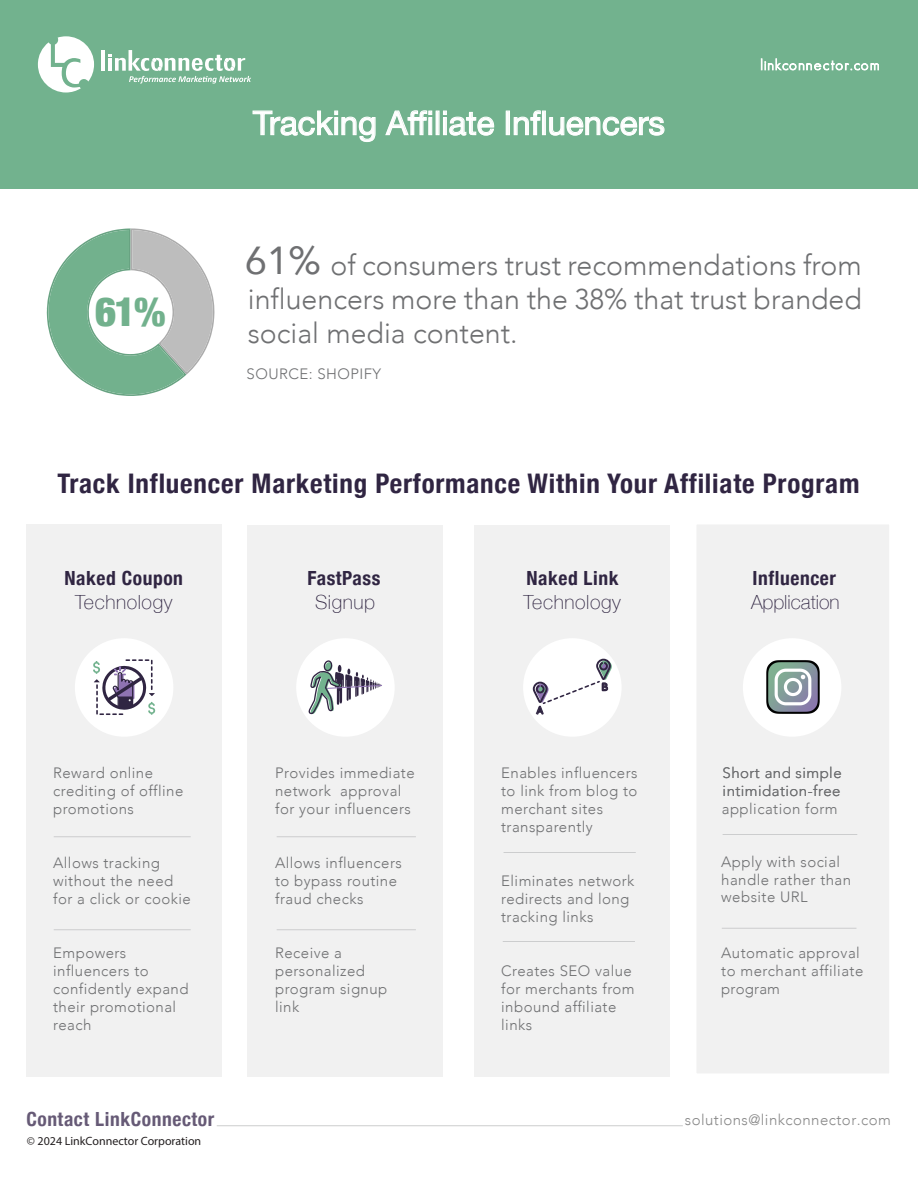
<style>
.page{position:relative;width:918px;height:1188px;background:#fff}
.page>*{position:absolute;margin:0;border:0;box-sizing:border-box;transform-origin:0 0}
.t1{font:900 condensed 40.5px "Helvetica Neue";color:#72b18d}
.t2{font:39px "Avenir";color:#6f7072}
.t3{font:33px "Helvetica Neue";color:#fff}
.t4{font:300 28.5px/34.2px "Avenir";color:#6f7072;text-align:justify}
.t5{font:700 condensed 27px "Helvetica Neue";letter-spacing:.03em;color:#302542}
.t6{font:700 condensed 19.5px "Helvetica Neue";letter-spacing:.03em;color:#302542}
.t7{font:100 19.5px "Helvetica Neue";letter-spacing:.03em;color:#302542}
.t8{font:700 condensed 19.5px "Helvetica Neue";letter-spacing:.03em;color:#665a76}
.t9{font:100 19.5px "Helvetica Neue";color:#302542}
.t10{font:300 15px/18px "Avenir";letter-spacing:.03em;color:#6f7072}
.t11{font:300 15px "Avenir";letter-spacing:.03em;color:#888}
.t12{font:12px "Myriad Pro";color:#231f20}
.t13{font:700 11.25px "Quicksand";color:#302542}
</style>
<div class="page">
<div style="left:0;top:0;width:918px;height:189px;background:#72b28e"></div>
<div style="left:26px;top:525px;width:196px;height:552px;background:#f1f1f1"></div>
<div style="left:248px;top:525px;width:195px;height:552px;background:#f1f1f1"></div>
<div style="left:474px;top:525px;width:196px;height:552px;background:#f1f1f1"></div>
<div style="left:693px;top:521px;width:199px;height:555px;background:#f1f1f1;border:3px solid #fff"></div>
<div style="left:743px;top:638px;width:98px;height:99px;background:#fff;border-radius:50%"></div>
<div style="left:296px;top:638px;width:99px;height:99px;background:#fff;border-radius:50%"></div>
<div style="left:75px;top:638px;width:98px;height:99px;background:#fff;border-radius:50%"></div>
<svg style="left:761px;top:58px;width:118px;height:13px"></svg>
<hr style="left:102px;top:50px;width:3px;height:21px;background:#fff">
<svg style="left:108px;top:50px;width:143px;height:34px"></svg>
<svg style="left:38px;top:36px;width:56px;height:57px"></svg>
<hr style="left:504px;top:852px;width:132px;height:1px;background:#cccdce">
<hr style="left:217px;top:1125px;width:466px;height:1px;background:#cccdce">
<div style="left:523px;top:638px;width:99px;height:99px;background:#fff;border-radius:50%"></div>
<svg style="left:533px;top:659px;width:79px;height:55px"></svg>
<svg style="left:308px;top:660px;width:74px;height:55px"></svg>
<svg style="left:93px;top:659px;width:62px;height:56px"></svg>
<hr style="left:723px;top:834px;width:134px;height:1px;background:#cccdce">
<hr style="left:277px;top:836px;width:139px;height:1px;background:#cccdce">
<hr style="left:54px;top:836px;width:137px;height:1px;background:#cccdce">
<hr style="left:503px;top:941px;width:132px;height:1px;background:#cccdce">
<hr style="left:722px;top:928px;width:134px;height:1px;background:#cccdce">
<hr style="left:277px;top:929px;width:139px;height:1px;background:#cccdce">
<hr style="left:54px;top:929px;width:137px;height:1px;background:#cccdce">
<svg style="left:252px;top:110px;width:124px;height:32px"></svg>
<svg style="left:385px;top:110px;width:47px;height:26px"></svg>
<div style="left:428px;top:117px;width:4px;height:18px;border:1px solid #fff"></div>
<div style="left:436px;top:111px;width:4px;height:24px;border:1px solid #fff"></div>
<svg style="left:443px;top:111px;width:52px;height:25px"></svg>
<div style="left:506px;top:111px;width:4px;height:24px;border:1px solid #fff"></div>
<svg style="left:513px;top:110px;width:28px;height:26px"></svg>
<div style="left:542px;top:111px;width:4px;height:24px;border:1px solid #fff"></div>
<svg style="left:549px;top:116px;width:116px;height:20px"></svg>
<img style="left:766px;top:660px;width:54px;height:54px">
<svg style="left:47px;top:228px;width:168px;height:168px"></svg>
<h1 class="t1" style="left:95px;top:278px;width:72px">61%</h1>
<h3 class="t3" style="left:253px;top:99px;width:413px">Tracking Affiliate Influencers</h3>
<h2 class="t2" style="left:245px;top:229px;width:77px">61%</h2>
<h3 class="t4" style="left:248px;top:248px;width:616px;text-indent:83px">of consumers trust recommendations from influencers more than the 38% that trust branded social media content.</h3>
<p class="t10" style="left:247px;top:364px;width:136px">SOURCE: SHOPIFY</p>
<h3 class="t5" style="left:58px;top:461px;width:803px">Track Influencer Marketing Performance Within Your Affiliate Program</h3>
<h3 class="t6" style="left:65px;top:562px;width:120px">Naked Coupon</h3>
<h3 class="t7" style="left:75px;top:587px;width:99px">Technology</h3>
<h3 class="t6" style="left:308px;top:562px;width:75px">FastPass</h3>
<h3 class="t7" style="left:315px;top:587px;width:61px">Signup</h3>
<p class="t10" style="left:53px;top:764px;width:132px">Reward online crediting of offline promotions</p>
<p class="t10" style="left:53px;top:854px;width:139px">Allows tracking without the need for a click or cookie</p>
<p class="t10" style="left:53px;top:944px;width:137px">Empowers influencers to confidently expand their promotional reach</p>
<h3 class="t8" style="left:26px;top:1103px;width:190px">Contact LinkConnector</h3>
<p class="t12" style="left:27px;top:1134px;width:176px">© 2024 LinkConnector Corporation</p>
<p class="t10" style="left:275px;top:764px;width:141px">Provides immediate network approval for your influencers</p>
<p class="t10" style="left:275px;top:854px;width:128px">Allows influencers to bypass routine fraud checks</p>
<p class="t10" style="left:275px;top:944px;width:114px">Receive a personalized program signup link</p>
<h3 class="t6" style="left:526px;top:562px;width:94px">Naked Link</h3>
<h3 class="t7" style="left:523px;top:587px;width:99px">Technology</h3>
<p class="t13" style="left:536px;top:701px;width:9px">A</p>
<p class="t13" style="left:601px;top:678px;width:9px">B</p>
<p class="t10" style="left:501px;top:764px;width:138px">Enables influencers to link from blog to merchant sites transparently</p>
<p class="t10" style="left:501px;top:872px;width:135px">Eliminates network redirects and long tracking links</p>
<p class="t10" style="left:501px;top:962px;width:135px">Creates SEO value for merchants from inbound affiliate links</p>
<h3 class="t6" style="left:753px;top:562px;width:85px">Influencer</h3>
<h3 class="t9" style="left:751px;top:587px;width:90px">Application</h3>
<p class="t10" style="left:723px;top:764px;width:121px">Short and simple</p>
<p class="t10" style="left:722px;top:800px;width:117px">application form</p>
<p class="t10" style="left:721px;top:853px;width:131px">Apply with social handle rather than</p>
<p class="t10" style="left:723px;top:782px;width:120px">intimidation-free</p>
<p class="t10" style="left:721px;top:888px;width:88px">website URL</p>
<p class="t10" style="left:721px;top:944px;width:144px">Automatic approval to merchant affiliate program</p>
<p class="t11" style="left:685px;top:1111px;width:207px">solutions@linkconnector.com</p>
</div>
